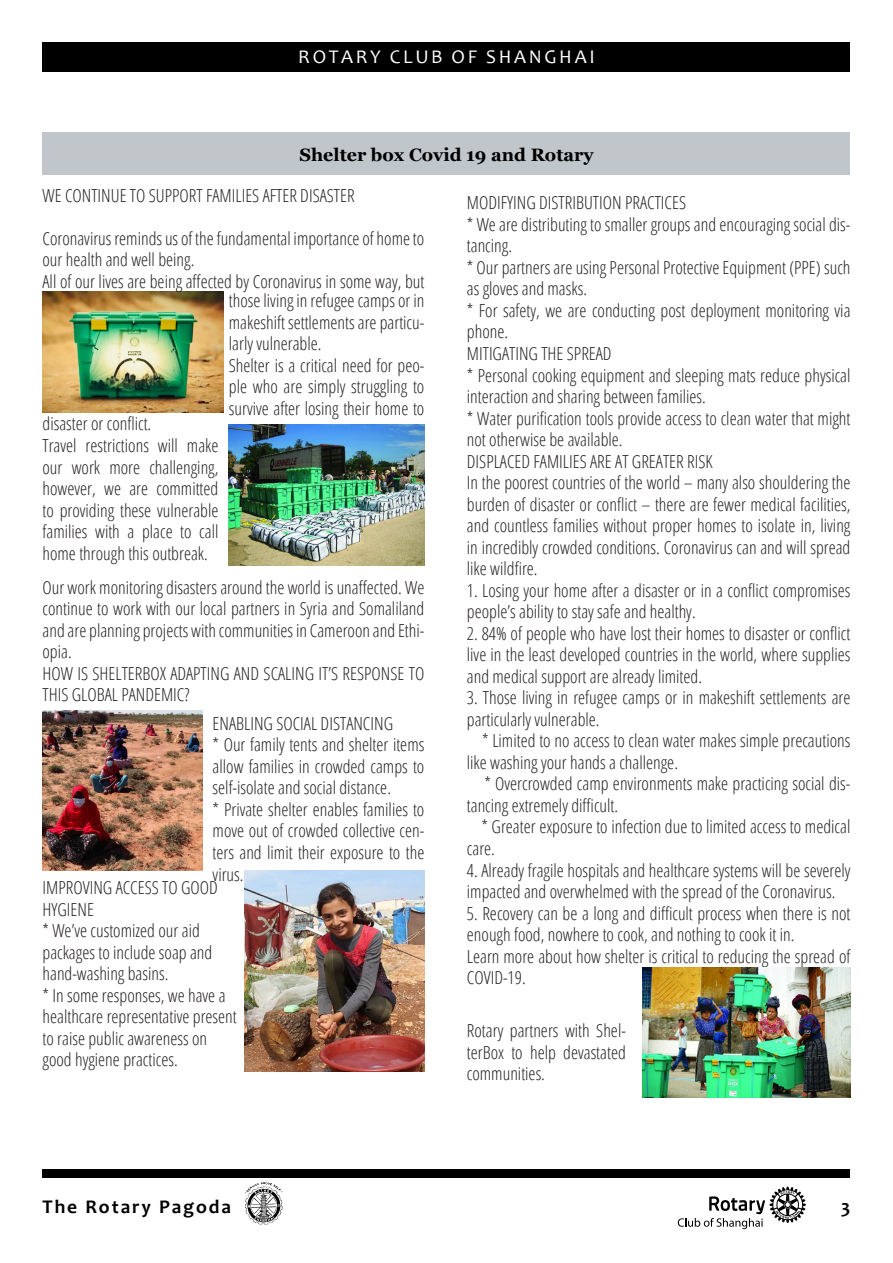
<style>
.page{position:relative;width:893px;height:1263px;background:#fff}
.page>*{position:absolute;margin:0;border:0;box-sizing:border-box;transform-origin:0 0}
.t1{font:19.5px "Candara";letter-spacing:.14em;color:#fff}
.t2{font:700 19.5px "Candara";letter-spacing:.1em;color:#000}
.t3{font:300 18px/21.5px "Open Sans Condensed";color:#231f20}
.Georgia_black_12{font:700 18px "Georgia";color:#000}
</style>
<div class="page">
<div style="left:43px;top:43px;width:807px;height:29px;background:#000"></div>
<div style="left:43px;top:1169px;width:807px;height:9px;background:#000"></div>
<svg style="left:245px;top:1182px;width:38px;height:43px"></svg>
<svg style="left:678px;top:1186px;width:128px;height:43px"></svg>
<div style="left:43px;top:133px;width:807px;height:42px;background:#c0c6ca"></div>
<img style="left:43px;top:292px;width:181px;height:120px">
<img style="left:229px;top:425px;width:195px;height:141px">
<img style="left:43px;top:710px;width:160px;height:161px">
<img style="left:245px;top:871px;width:179px;height:200px">
<img style="left:642px;top:968px;width:208px;height:129px">
<p class="t1" style="left:298px;top:44px;width:298px">ROTARY CLUB OF SHANGHAI</p>
<p class="Georgia_black_12" style="left:299px;top:141px;width:296px">Shelter box Covid 19 and Rotary</p>
<p class="t3" style="left:43px;top:184px;width:314px">WE CONTINUE TO SUPPORT FAMILIES AFTER DISASTER</p>
<p class="t3" style="left:43px;top:227px;width:383px">Coronavirus reminds us of the fundamental importance of home to our health and well being.</p>
<p class="t3" style="left:43px;top:271px;width:383px;line-height:19.2px;text-align:right">All of our lives are being affected by Coronavirus in some way, but those living in refugee camps or in</p>
<p class="t3" style="left:229px;top:311px;width:197px">makeshift settlements are particu&shy;larly vulnerable.</p>
<p class="t3" style="left:229px;top:354px;width:197px;text-align:justify">Shelter is a critical need for peo&shy;ple who are simply struggling to survive after losing their home to</p>
<p class="t3" style="left:43px;top:413px;width:110px">disaster or conflict.</p>
<p class="t3" style="left:43px;top:434px;width:177px;text-align:justify">Travel restrictions will make our work more challenging, however, we are committed to providing these vulnerable families with a place to call home through this outbreak.</p>
<p class="t3" style="left:43px;top:576px;width:383px;text-align:justify">Our work monitoring disasters around the world is unaffected. We continue to work with our local partners in Syria and Somaliland and are planning projects with communities in Cameroon and Ethi&shy;opia.</p>
<p class="t3" style="left:43px;top:662px;width:383px">HOW IS SHELTERBOX ADAPTING AND SCALING IT’S RESPONSE TO<br>THIS GLOBAL PANDEMIC?</p>
<p class="t3" style="left:467px;top:191px;width:221px">MODIFYING DISTRIBUTION PRACTICES</p>
<p class="t3" style="left:467px;top:213px;width:385px">* We are distributing to smaller groups and encouraging social dis&shy;tancing.</p>
<p class="t3" style="left:467px;top:256px;width:385px">* Our partners are using Personal Protective Equipment (PPE) such as gloves and masks.</p>
<p class="t3" style="left:467px;top:299px;width:385px">* For safety, we are conducting post deployment monitoring via phone.</p>
<p class="t3" style="left:467px;top:342px;width:146px">MITIGATING THE SPREAD</p>
<p class="t3" style="left:467px;top:364px;width:385px">* Personal cooking equipment and sleeping mats reduce physical interaction and sharing between families.</p>
<p class="t3" style="left:467px;top:407px;width:385px">* Water purification tools provide access to clean water that might not otherwise be available.</p>
<p class="t3" style="left:467px;top:450px;width:247px">DISPLACED FAMILIES ARE AT GREATER RISK</p>
<p class="t3" style="left:467px;top:471px;width:385px;text-align:justify">In the poorest countries of the world – many also shouldering the burden of disaster or conflict – there are fewer medical facilities, and countless families without proper homes to isolate in, living in incredibly crowded conditions. Coronavirus can and will spread like wildfire.</p>
<p class="t3" style="left:467px;top:579px;width:385px">1. Losing your home after a disaster or in a conflict compromises people’s ability to stay safe and healthy.</p>
<p class="t3" style="left:467px;top:622px;width:385px;text-align:justify">2. 84% of people who have lost their homes to disaster or conflict live in the least developed countries in the world, where supplies and medical support are already limited.</p>
<p class="t3" style="left:467px;top:686px;width:385px">3. Those living in refugee camps or in makeshift settlements are particularly vulnerable.</p>
<p class="t3" style="left:467px;top:729px;width:385px;text-indent:15px">* Limited to no access to clean water makes simple precautions like washing your hands a challenge.</p>
<p class="t3" style="left:467px;top:772px;width:385px;text-indent:17px">* Overcrowded camp environments make practicing social dis&shy;tancing extremely difficult.</p>
<p class="t3" style="left:467px;top:816px;width:385px;text-indent:15px">* Greater exposure to infection due to limited access to medical care.</p>
<p class="t3" style="left:467px;top:859px;width:385px">4. Already fragile hospitals and healthcare systems will be severely impacted and overwhelmed with the spread of the Coronavirus.</p>
<p class="t3" style="left:467px;top:902px;width:385px">5. Recovery can be a long and difficult process when there is not enough food, nowhere to cook, and nothing to cook it in.</p>
<p class="t3" style="left:467px;top:945px;width:385px">Learn more about how shelter is critical to reducing the spread of<br>COVID-19.</p>
<p class="t3" style="left:213px;top:712px;width:182px">ENABLING SOCIAL DISTANCING</p>
<p class="t3" style="left:213px;top:733px;width:213px;text-align:justify">* Our family tents and shelter items allow families in crowded camps to self-isolate and social distance.</p>
<p class="t3" style="left:213px;top:798px;width:213px;text-align:justify">* Private shelter enables families to move out of crowded collective cen&shy;ters and limit their exposure to the virus.</p>
<p class="t3" style="left:43px;top:876px;width:177px">IMPROVING ACCESS TO GOOD<br>HYGIENE</p>
<p class="t3" style="left:43px;top:919px;width:171px">* We’ve customized our aid packages to include soap and hand-washing basins.</p>
<p class="t3" style="left:43px;top:984px;width:196px">* In some responses, we have a healthcare representative present to raise public awareness on good hygiene practices.</p>
<p class="t3" style="left:467px;top:1019px;width:160px;text-align:justify">Rotary partners with Shel&shy;terBox to help devastated communities.</p>
<p class="t2" style="left:43px;top:1194px;width:190px">The Rotary Pagoda</p>
<p class="t2" style="left:841px;top:1194px;width:11px">3</p>
</div>
